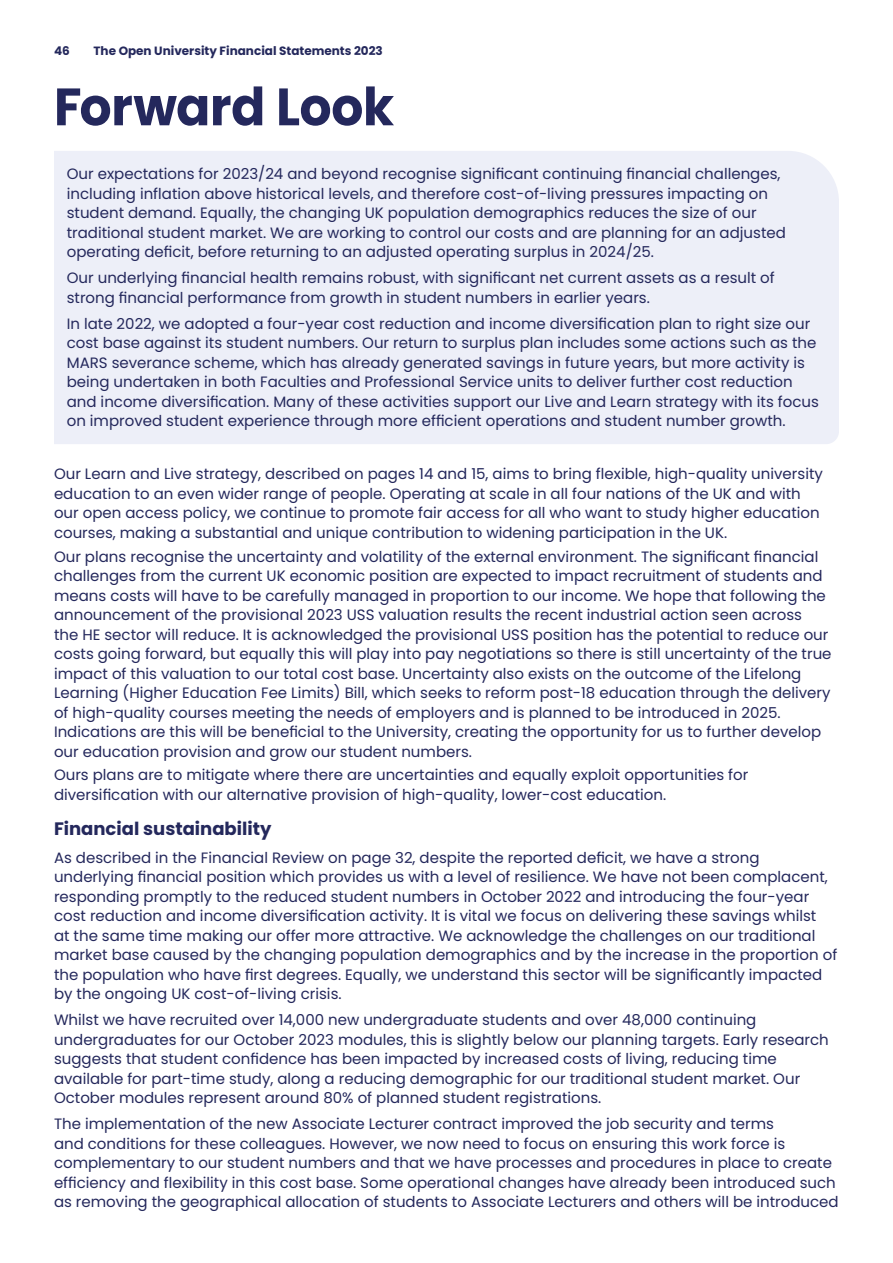
<style>
.page{position:relative;width:893px;height:1263px;background:#fff}
.page>*{position:absolute;margin:0;border:0;box-sizing:border-box;transform-origin:0 0}
.H1{font:700 52.5px "Poppins";letter-spacing:-.01em;color:#24285c;scale:.96 1}
.H2_small_sub{font:700 18px "Poppins";color:#24285c}
.body{font:15px/19.5px "Poppins";color:#24285c}
.t1{font:700 12px "Poppins";color:#24285c}
</style>
<div class="page">
<div style="left:54px;top:151px;width:785px;height:293px;background:#edeff8"></div>
<p class="t1" style="left:94px;top:44px;width:291px">The Open University Financial Statements 2023</p>
<p class="t1" style="left:54px;top:44px;width:17px">46</p>
<p class="H1" style="left:54px;top:76px;width:356px">Forward Look</p>
<p class="body" style="left:67px;top:164px;width:721px">Our expectations for 2023/24 and beyond recognise significant continuing financial challenges, including inflation above historical levels, and therefore cost-of-living pressures impacting on student demand. Equally, the changing UK population demographics reduces the size of our traditional student market. We are working to control our costs and are planning for an adjusted operating deficit, before returning to an adjusted operating surplus in 2024/25.</p>
<p class="body" style="left:67px;top:268px;width:709px">Our underlying financial health remains robust, with significant net current assets as a result of strong financial performance from growth in student numbers in earlier years.</p>
<p class="body" style="left:67px;top:314px;width:754px">In late 2022, we adopted a four-year cost reduction and income diversification plan to right size our cost base against its student numbers. Our return to surplus plan includes some actions such as the MARS severance scheme, which has already generated savings in future years, but more activity is being undertaken in both Faculties and Professional Service units to deliver further cost reduction and income diversification. Many of these activities support our Live and Learn strategy with its focus on improved student experience through more efficient operations and student number growth.</p>
<p class="body" style="left:54px;top:464px;width:770px">Our Learn and Live strategy, described on pages 14 and 15, aims to bring flexible, high-quality university education to an even wider range of people. Operating at scale in all four nations of the UK and with our open access policy, we continue to promote fair access for all who want to study higher education courses, making a substantial and unique contribution to widening participation in the UK.</p>
<p class="body" style="left:54px;top:547px;width:779px">Our plans recognise the uncertainty and volatility of the external environment. The significant financial challenges from the current UK economic position are expected to impact recruitment of students and means costs will have to be carefully managed in proportion to our income. We hope that following the announcement of the provisional 2023 USS valuation results the recent industrial action seen across<br>the HE sector will reduce. It is acknowledged the provisional USS position has the potential to reduce our costs going forward, but equally this will play into pay negotiations so there is still uncertainty of the true impact of this valuation to our total cost base. Uncertainty also exists on the outcome of the Lifelong Learning (Higher Education Fee Limits) Bill, which seeks to reform post-18 education through the delivery of high-quality courses meeting the needs of employers and is planned to be introduced in 2025.<br>Indications are this will be beneficial to the University, creating the opportunity for us to further develop our education provision and grow our student numbers.</p>
<p class="body" style="left:54px;top:765px;width:696px">Ours plans are to mitigate where there are uncertainties and equally exploit opportunities for diversification with our alternative provision of high-quality, lower-cost education.</p>
<h1 class="H2_small_sub" style="left:54px;top:818px;width:219px">Financial sustainability</h1>
<p class="body" style="left:54px;top:848px;width:785px">As described in the Financial Review on page 32, despite the reported deficit, we have a strong underlying financial position which provides us with a level of resilience. We have not been complacent, responding promptly to the reduced student numbers in October 2022 and introducing the four-year cost reduction and income diversification activity. It is vital we focus on delivering these savings whilst<br>at the same time making our offer more attractive. We acknowledge the challenges on our traditional market base caused by the changing population demographics and by the increase in the proportion of the population who have first degrees. Equally, we understand this sector will be significantly impacted by the ongoing UK cost-of-living crisis.</p>
<p class="body" style="left:54px;top:1010px;width:776px">Whilst we have recruited over 14,000 new undergraduate students and over 48,000 continuing undergraduates for our October 2023 modules, this is slightly below our planning targets. Early research suggests that student confidence has been impacted by increased costs of living, reducing time available for part-time study, along a reducing demographic for our traditional student market. Our October modules represent around 80% of planned student registrations.</p>
<p class="body" style="left:54px;top:1114px;width:786px">The implementation of the new Associate Lecturer contract improved the job security and terms<br>and conditions for these colleagues. However, we now need to focus on ensuring this work force is complementary to our student numbers and that we have processes and procedures in place to create efficiency and flexibility in this cost base. Some operational changes have already been introduced such as removing the geographical allocation of students to Associate Lecturers and others will be introduced</p>
</div>
